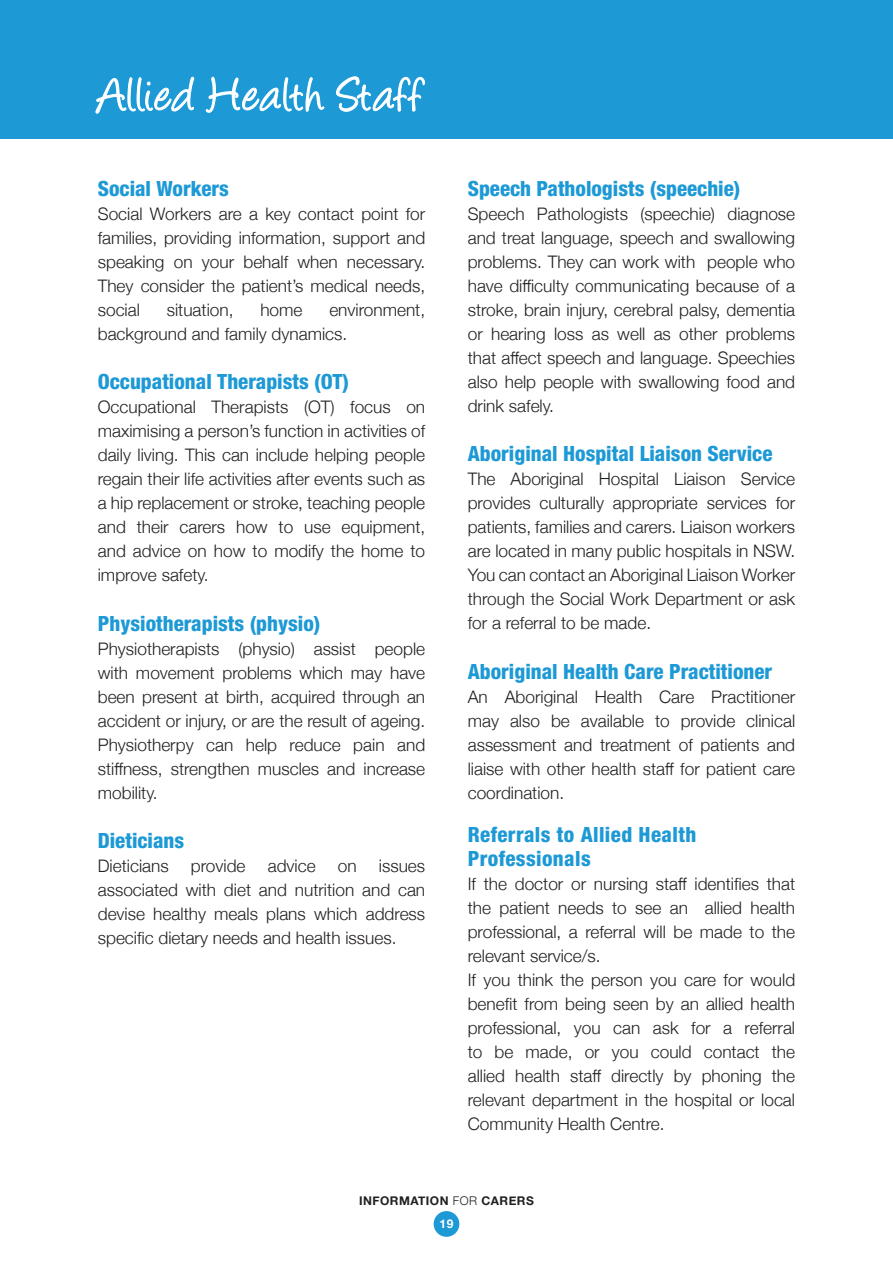
<style>
.page{position:relative;width:893px;height:1263px;background:#fff}
.page>*{position:absolute;margin:0;border:0;box-sizing:border-box;transform-origin:0 0}
.t1{font:54px "Angelina";letter-spacing:.03em;color:#fff}
.t2{font:800 condensed 21px "Helvetica Neue";color:#1d99d6}
.t3{font:800 condensed 21px/24px "Helvetica Neue";letter-spacing:.02em;color:#1d99d6}
.t4{font:300 17.25px/24px "Helvetica Neue";color:#231f20}
.t5{font:700 12px/23px "Helvetica Neue";letter-spacing:.04em;color:#231f20;text-align:center}
.s1{font-weight:300}
.s2{color:#fff}
</style>
<div class="page">
<div style="left:0;top:0;width:893px;height:138px;background:#1d99d6"></div>
<svg style="left:95px;top:76px;width:100px;height:38px"></svg>
<svg style="left:205px;top:76px;width:120px;height:37px"></svg>
<svg style="left:335px;top:76px;width:90px;height:36px"></svg>
<div style="left:434px;top:1211px;width:25px;height:26px;background:#1d99d6;border-radius:50%"></div>
<p class="t1" style="left:98px;top:72px;width:326px">Allied Health Staff</p>
<p class="t2" style="left:98px;top:175px;width:133px">Social Workers</p>
<p class="t4" style="left:98px;top:200px;width:329px;text-align:justify">Social Workers are a key contact point for families, providing information, support and speaking on your behalf when necessary.<br>They consider the patient’s medical needs, social</p>
<p class="t4" style="left:98px;top:296px;width:329px;text-indent:232px">environment, background and family dynamics.</p>
<p class="t2" style="left:98px;top:369px;width:253px">Occupational Therapists (OT)</p>
<p class="t4" style="left:98px;top:394px;width:329px;text-align:justify">Occupational Therapists (OT) focus on maximising a person’s function in activities of daily living. This can include helping people regain their life activities after events such as a hip replacement or stroke, teaching people</p>
<p class="t4" style="left:98px;top:514px;width:329px">and their carers how to use equipment,</p>
<p class="t4" style="left:98px;top:538px;width:329px">and advice on how to modify the home to improve safety.</p>
<p class="t2" style="left:98px;top:610px;width:224px">Physiotherapists (physio)</p>
<p class="t4" style="left:98px;top:635px;width:329px">Physiotherapists (physio) assist people with movement problems which may have</p>
<p class="t4" style="left:98px;top:683px;width:329px">been present at birth, acquired through an</p>
<p class="t4" style="left:98px;top:707px;width:329px">accident or injury, or are the result of ageing.<br>Physiotherpy can help reduce pain and</p>
<p class="t4" style="left:98px;top:755px;width:329px">stiffness, strengthen muscles and increase</p>
<p class="t4" style="left:98px;top:779px;width:61px">mobility.</p>
<p class="t2" style="left:98px;top:828px;width:88px">Dieticians</p>
<p class="t4" style="left:98px;top:853px;width:72px">Dieticians</p>
<p class="t4" style="left:191px;top:853px;width:56px">provide</p>
<p class="t4" style="left:268px;top:853px;width:49px">advice</p>
<p class="t4" style="left:338px;top:853px;width:20px">on</p>
<p class="t4" style="left:167px;top:296px;width:68px">situation,</p>
<p class="t4" style="left:260px;top:296px;width:44px">home</p>
<p class="t4" style="left:98px;top:853px;width:329px;text-align:justify;text-indent:281px">issues associated with diet and nutrition and can devise healthy meals plans which address</p>
<p class="t4" style="left:98px;top:925px;width:300px">specific dietary needs and health issues.</p>
<p class="t2" style="left:468px;top:175px;width:274px">Speech Pathologists (speechie)</p>
<p class="t4" style="left:468px;top:200px;width:329px;text-align:justify">Speech Pathologists (speechie) diagnose and treat language, speech and swallowing problems. They can work with people who</p>
<p class="t4" style="left:468px;top:272px;width:329px">have difficulty communicating because of a</p>
<p class="t4" style="left:468px;top:296px;width:329px">stroke, brain injury, cerebral palsy, dementia or hearing loss as well as other problems</p>
<p class="t4" style="left:468px;top:344px;width:329px">that affect speech and language. Speechies</p>
<p class="t4" style="left:468px;top:368px;width:329px">also help people with swallowing food and drink safely.</p>
<p class="t2" style="left:468px;top:441px;width:306px">Aboriginal Hospital Liaison Service</p>
<p class="t4" style="left:468px;top:466px;width:329px;text-align:justify">The Aboriginal Hospital Liaison Service provides culturally appropriate services for patients, families and carers. Liaison workers are located in many public hospitals in NSW.<br>You can contact an Aboriginal Liaison Worker through the Social Work Department or ask for a referral to be made.</p>
<p class="t2" style="left:468px;top:658px;width:306px">Aboriginal Health Care Practitioner</p>
<p class="t4" style="left:468px;top:683px;width:329px;text-align:justify">An Aboriginal Health Care Practitioner may also be available to provide clinical assessment and treatment of patients and</p>
<p class="t4" style="left:468px;top:755px;width:329px">liaise with other health staff for patient care</p>
<p class="t4" style="left:468px;top:779px;width:98px">coordination.</p>
<p class="t3" style="left:468px;top:822px;width:230px">Referrals to Allied Health<br>Professionals</p>
<p class="t4" style="left:468px;top:871px;width:329px">If the doctor or nursing staff identifies that</p>
<p class="t4" style="left:468px;top:895px;width:329px">the patient needs to see an allied health professional, a referral will be made to the</p>
<p class="t4" style="left:468px;top:943px;width:134px">relevant service/s.</p>
<p class="t4" style="left:468px;top:967px;width:329px">If you think the person you care for would</p>
<p class="t4" style="left:468px;top:991px;width:329px">benefit from being seen by an allied health</p>
<p class="t4" style="left:468px;top:1015px;width:329px">professional, you can ask for a referral to be made, or you could contact the</p>
<p class="t4" style="left:468px;top:1063px;width:329px">allied health staff directly by phoning the</p>
<p class="t4" style="left:468px;top:1087px;width:329px">relevant department in the hospital or local<br>Community Health Centre.</p>
<p class="t5" style="left:359px;top:1189px;width:176px">INFORMATION <span class="s1">FOR</span> CARERS<br><span class="s2">19</span></p>
</div>
